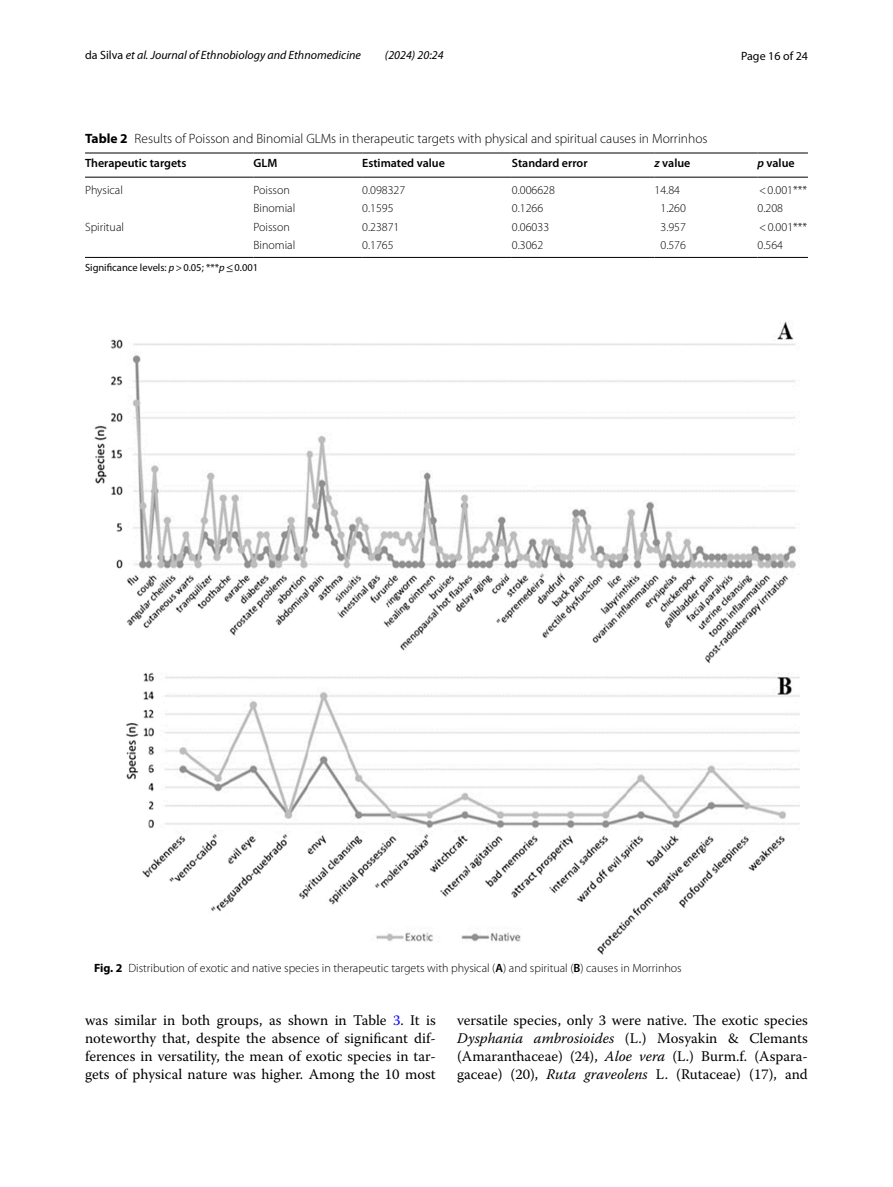
<style>
.page{position:relative;width:893px;height:1187px;background:#fff}
.page>*{position:absolute;margin:0;border:0;box-sizing:border-box;transform-origin:0 0}
.t1{font:14.7px/18px "Warnock Pro";color:#000;text-align:justify}
.t2{font:300 13.5px "Myriad Pro";color:#000}
.t3{font:300 12px "Myriad Pro";color:#000}
.t4{font:italic 12px "Myriad Pro";color:#000}
.t5{font:600 12px "Myriad Pro";color:#000}
.t6{font:12px "Myriad Pro";color:#000}
.t7{font:10.5px "Myriad Pro";color:#000}
.s1{font-style:normal}
.s2{font-weight:700}
.s3{font-style:italic}
.s4{font-family:"STIX"}
.s5{font-weight:600}
.s6{color:#00f}
</style>
<div class="page">
<hr style="left:85px;top:153px;width:168px;height:1px;background:#000">
<hr style="left:85px;top:177px;width:168px;height:1px;background:#000">
<hr style="left:253px;top:153px;width:109px;height:1px;background:#000">
<hr style="left:253px;top:177px;width:109px;height:1px;background:#000">
<hr style="left:362px;top:153px;width:150px;height:1px;background:#000">
<hr style="left:362px;top:177px;width:150px;height:1px;background:#000">
<hr style="left:512px;top:153px;width:143px;height:1px;background:#000">
<hr style="left:512px;top:177px;width:143px;height:1px;background:#000">
<hr style="left:655px;top:153px;width:102px;height:1px;background:#000">
<hr style="left:655px;top:177px;width:102px;height:1px;background:#000">
<hr style="left:757px;top:153px;width:51px;height:1px;background:#000">
<hr style="left:757px;top:177px;width:51px;height:1px;background:#000">
<hr style="left:85px;top:257px;width:168px;height:1px;background:#000">
<hr style="left:253px;top:257px;width:109px;height:1px;background:#000">
<hr style="left:362px;top:257px;width:150px;height:1px;background:#000">
<hr style="left:512px;top:257px;width:143px;height:1px;background:#000">
<hr style="left:655px;top:257px;width:102px;height:1px;background:#000">
<hr style="left:757px;top:257px;width:51px;height:1px;background:#000">
<img style="left:94px;top:321px;width:705px;height:634px">
<p class="t4" style="left:85px;top:48px;width:277px"><span class="s1">da Silva</span> et al. Journal of Ethnobiology and Ethnomedicine</p>
<p class="t4" style="left:385px;top:48px;width:60px">(2024) 20:24</p>
<p class="t6" style="left:741px;top:48px;width:68px">Page 16 of 24</p>
<p class="t2" style="left:85px;top:131px;width:624px"><span class="s2">Table 2</span> Results of Poisson and Binomial GLMs in therapeutic targets with physical and spiritual causes in Morrinhos</p>
<p class="t5" style="left:85px;top:156px;width:103px">Therapeutic targets</p>
<p class="t5" style="left:253px;top:156px;width:25px">GLM</p>
<p class="t5" style="left:362px;top:156px;width:84px">Estimated value</p>
<p class="t5" style="left:512px;top:156px;width:77px">Standard error</p>
<p class="t5" style="left:655px;top:156px;width:37px"><span class="s3">z</span> value</p>
<p class="t5" style="left:757px;top:156px;width:39px"><span class="s3">p</span> value</p>
<p class="t3" style="left:85px;top:184px;width:39px">Physical</p>
<p class="t3" style="left:253px;top:184px;width:38px">Poisson</p>
<p class="t3" style="left:362px;top:184px;width:45px">0.098327</p>
<p class="t3" style="left:512px;top:184px;width:45px">0.006628</p>
<p class="t3" style="left:655px;top:184px;width:27px">14.84</p>
<p class="t3" style="left:759px;top:184px;width:50px">&lt;0.001***</p>
<p class="t3" style="left:254px;top:202px;width:43px">Binomial</p>
<p class="t3" style="left:362px;top:202px;width:33px">0.1595</p>
<p class="t3" style="left:512px;top:202px;width:33px">0.1266</p>
<p class="t3" style="left:660px;top:202px;width:27px">1.260</p>
<p class="t3" style="left:757px;top:202px;width:27px">0.208</p>
<p class="t3" style="left:85px;top:220px;width:40px">Spiritual</p>
<p class="t3" style="left:254px;top:220px;width:38px">Poisson</p>
<p class="t3" style="left:362px;top:220px;width:39px">0.23871</p>
<p class="t3" style="left:512px;top:220px;width:39px">0.06033</p>
<p class="t3" style="left:660px;top:220px;width:27px">3.957</p>
<p class="t3" style="left:759px;top:220px;width:50px">&lt;0.001***</p>
<p class="t3" style="left:254px;top:238px;width:43px">Binomial</p>
<p class="t3" style="left:362px;top:238px;width:33px">0.1765</p>
<p class="t3" style="left:512px;top:238px;width:33px">0.3062</p>
<p class="t3" style="left:660px;top:238px;width:27px">0.576</p>
<p class="t3" style="left:758px;top:238px;width:27px">0.564</p>
<p class="t7" style="left:85px;top:261px;width:175px">Significance levels: <span class="s3">p</span>&gt;0.05; ***<span class="s3">p</span><span class="s4">≤</span>0.001</p>
<p class="t3" style="left:94px;top:961px;width:589px"><span class="s2">Fig. 2</span> Distribution of exotic and native species in therapeutic targets with physical (<span class="s5">A</span>) and spiritual (<span class="s5">B</span>) causes in Morrinhos</p>
<p class="t1" style="left:85px;top:1010px;width:352px">was similar in both groups, as shown in Table <span class="s6">3</span>. It is noteworthy that, despite the absence of significant dif&shy;ferences in versatility, the mean of exotic species in tar&shy;gets of physical nature was higher. Among the 10 most</p>
<p class="t1" style="left:457px;top:1010px;width:352px">versatile species, only 3 were native. The exotic species <span class="s3">Dysphania ambrosioides</span> (L.) Mosyakin &amp; Clemants (Amaranthaceae) (24), <span class="s3">Aloe vera</span> (L.) Burm.f. (Aspara&shy;gaceae) (20), <span class="s3">Ruta graveolens</span> L. (Rutaceae) (17), and</p>
</div>
